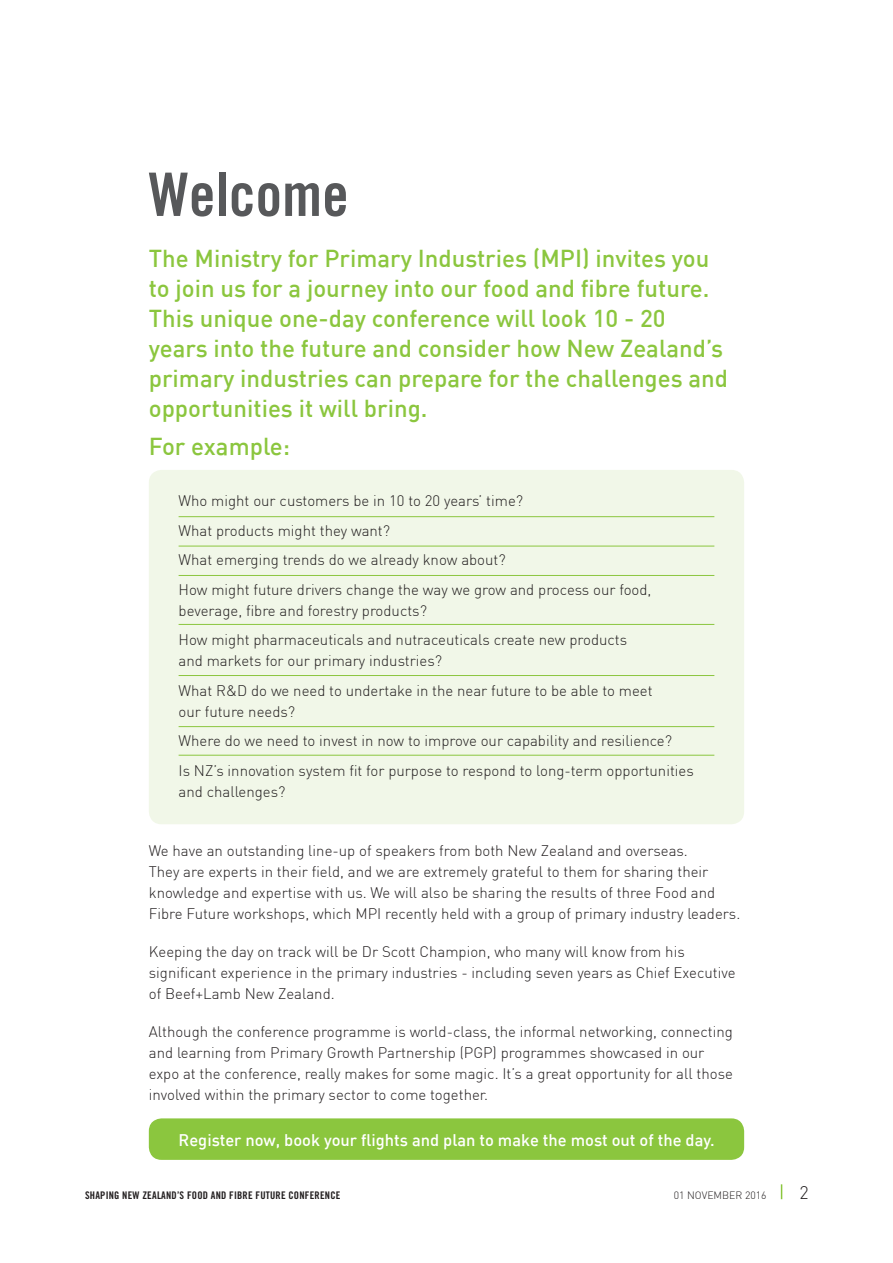
<style>
.page{position:relative;width:893px;height:1263px;background:#fff}
.page>*{position:absolute;margin:0;border:0;box-sizing:border-box;transform-origin:0 0}
.t1{font:60px "Trade Gothic Bold Cond Twenty";color:#57585a}
.t2{font:500 24px/30px "DIN";color:#8bc63e}
.t3{font:300 18px "DIN";color:#231f20}
.t4{font:500 16.5px "DIN";color:#fff}
.t5{font:300 15px/21px "DIN";color:#231f20}
.t6{font:10.5px "Trade Gothic Bold Cond Twenty";letter-spacing:.02em;color:#231f20}
.t7{font:300 10.5px "DIN";color:#231f20}
</style>
<div class="page">
<svg style="left:781px;top:1184px;width:1px;height:15px"></svg>
<div style="left:149px;top:470px;width:595px;height:354px;background:#f1f7e8;border-radius:13px"></div>
<div style="left:149px;top:1118px;width:595px;height:42px;background:#8bc63e;border-radius:13px"></div>
<hr style="left:179px;top:516px;width:535px;height:1px;background:#8bc63e">
<hr style="left:179px;top:546px;width:535px;height:1px;background:#8bc63e">
<hr style="left:179px;top:575px;width:535px;height:1px;background:#8bc63e">
<hr style="left:179px;top:624px;width:535px;height:1px;background:#8bc63e">
<hr style="left:179px;top:675px;width:535px;height:1px;background:#8bc63e">
<hr style="left:179px;top:726px;width:535px;height:1px;background:#8bc63e">
<hr style="left:179px;top:755px;width:535px;height:1px;background:#8bc63e">
<h1 class="t1" style="left:149px;top:158px;width:201px">WELCOME</h1>
<p class="t2" style="left:149px;top:242px;width:581px">The Ministry for Primary Industries (MPI) invites you to join us for a journey into our food and fibre future.<br>This unique one-day conference will look 10 - 20 years into the future and consider how New Zealand’s primary industries can prepare for the challenges and opportunities it will bring.</p>
<h2 class="t2" style="left:149px;top:431px;width:143px">For example:</h2>
<p class="t5" style="left:179px;top:486px;width:474px;line-height:29.5px">Who might our customers be in 10 to 20 years’ time?<br>What products might they want?<br>What emerging trends do we already know about?<br>How might future drivers change the way we grow and process our food,</p>
<p class="t5" style="left:179px;top:595px;width:450px;line-height:29.5px">beverage, fibre and forestry products?<br>How might pharmaceuticals and nutraceuticals create new products</p>
<p class="t5" style="left:179px;top:646px;width:476px;line-height:29.5px">and markets for our primary industries?<br>What R&amp;D do we need to undertake in the near future to be able to meet</p>
<p class="t5" style="left:179px;top:696px;width:517px;line-height:29.5px">our future needs?<br>Where do we need to invest in now to improve our capability and resilience?<br>Is NZ’s innovation system fit for purpose to respond to long-term opportunities</p>
<p class="t5" style="left:179px;top:780px;width:108px">and challenges?</p>
<p class="t5" style="left:149px;top:839px;width:593px">We have an outstanding line-up of speakers from both New Zealand and overseas.<br>They are experts in their field, and we are extremely grateful to them for sharing their knowledge and expertise with us. We will also be sharing the results of three Food and Fibre Future workshops, which MPI recently held with a group of primary industry leaders.</p>
<p class="t5" style="left:149px;top:940px;width:588px">Keeping the day on track will be Dr Scott Champion, who many will know from his significant experience in the primary industries - including seven years as Chief Executive of Beef+Lamb New Zealand.</p>
<p class="t5" style="left:149px;top:1020px;width:586px">Although the conference programme is world-class, the informal networking, connecting and learning from Primary Growth Partnership (PGP) programmes showcased in our expo at the conference, really makes for some magic. It’s a great opportunity for all those involved within the primary sector to come together.</p>
<p class="t4" style="left:179px;top:1129px;width:538px">Register now, book your flights and plan to make the most out of the day.</p>
<p class="t6" style="left:85px;top:1189px;width:257px">SHAPING NEW ZEALAND’S FOOD AND FIBRE FUTURE CONFERENCE</p>
<p class="t7" style="left:674px;top:1189px;width:94px">01 November 2016</p>
<p class="t3" style="left:799px;top:1182px;width:11px">2</p>
</div>
